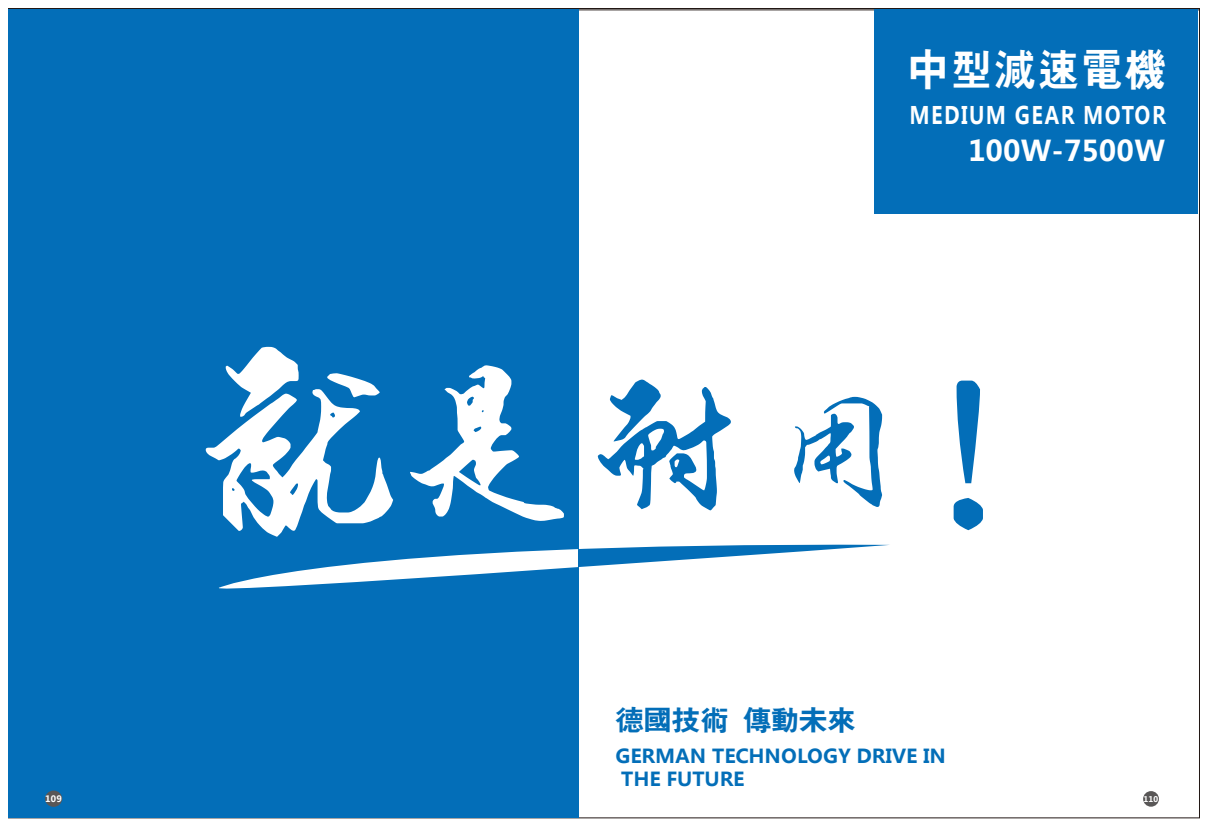
<style>
.page{position:relative;width:1208px;height:825px;background:#fff}
.page>*{position:absolute;margin:0;border:0;box-sizing:border-box;transform-origin:0 0}
.t1{font:44px "FZH4 FW GB1 0";letter-spacing:.075em;color:#fff;scale:.92 1}
.t2{font:700 28.5px "Microsoft Ya Hei";color:#fff}
.t3{font:27.9px "FZH4 FW GB1 0";letter-spacing:-.01em;color:#036eb8}
.t4{font:700 24px "Microsoft Ya Hei";letter-spacing:.075em;color:#fff;scale:.82 1}
.t5{font:700 19.2px/23px "Microsoft Ya Hei";color:#036eb8}
.t6{font:700 8.8px "Microsoft Ya Hei";color:#fff}
.t7{font:700 7.8px "Microsoft Ya Hei";color:#fff}
</style>
<div class="page">
<div style="left:9px;top:9px;width:570px;height:809px;background:#036eb8"></div>
<svg style="left:953px;top:381px;width:30px;height:149px"></svg>
<svg style="left:205px;top:347px;width:685px;height:242px"></svg>
<div style="left:45px;top:790px;width:17px;height:17px;background:#595757;border-radius:50%"></div>
<div style="left:1143px;top:791px;width:16px;height:16px;background:#595757;border-radius:50%"></div>
<div style="left:874px;top:9px;width:324px;height:205px;background:#036eb8"></div>
<h1 class="t1" style="left:907px;top:45px;width:282px">中型减速电机</h1>
<p class="t4" style="left:909px;top:99px;width:314px">MEDIUM GEAR MOTOR</p>
<h2 class="t2" style="left:968px;top:131px;width:198px">100W-7500W</h2>
<h3 class="t3" style="left:615px;top:705px;width:241px">德国技术 传动未来</h3>
<p class="t5" style="left:621px;top:744px;width:326px;text-indent:-6px">GERMAN TECHNOLOGY DRIVE IN<br>THE FUTURE</p>
<p class="t6" style="left:45px;top:793px;width:18px">109</p>
<p class="t7" style="left:1143px;top:794px;width:16px">110</p>
</div>
